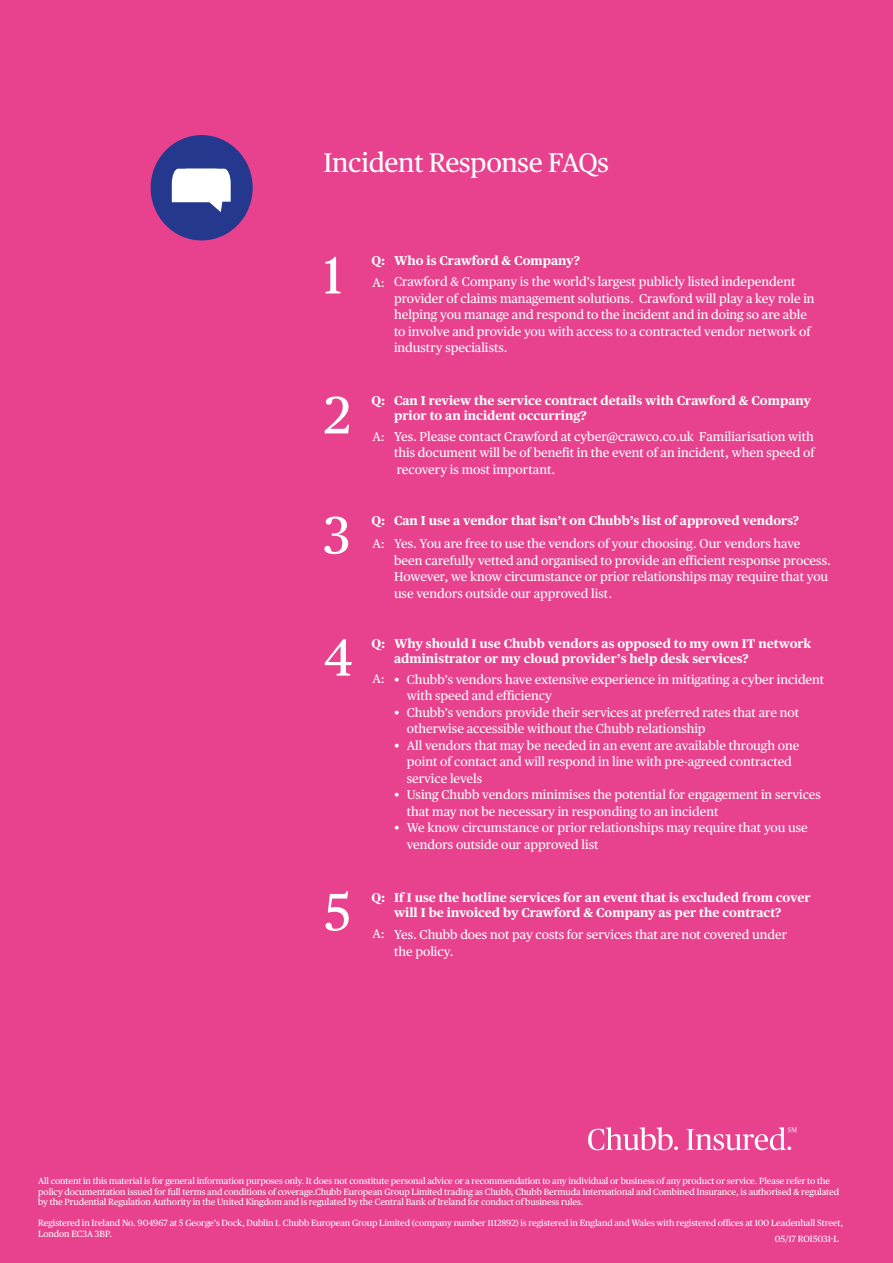
<style>
.page{position:relative;width:893px;height:1263px;background:#e8428e}
.page>*{position:absolute;margin:0;border:0;box-sizing:border-box;transform-origin:0 0}
.t1{font:52.5px "Chubb Publico Text";color:#fff}
.t2{font:27px "Chubb Publico Text";letter-spacing:-.01em;color:#fff}
.t3{font:12.75px/16.5px "Chubb Publico Text";color:#fff}
.t4{font:700 12.75px/15px "Chubb Publico Text";color:#fff}
.t5{font:9px/10.5px "Chubb Publico Text";letter-spacing:-.01em;color:#fff}
</style>
<div class="page">
<div style="left:151px;top:135px;width:102px;height:105px;background:#24388d;border-radius:50%"></div>
<svg style="left:172px;top:169px;width:59px;height:43px"></svg>
<svg style="left:588px;top:1127px;width:90px;height:23px"></svg>
<svg style="left:686px;top:1127px;width:111px;height:23px"></svg>
<h2 class="t2" style="left:323px;top:142px;width:287px">Incident Response FAQs</h2>
<h1 class="t1" style="left:323px;top:236px;width:20px">1</h1>
<p class="t4" style="left:371px;top:252px;width:210px">Q: Who is Crawford &amp; Company?</p>
<p class="t3" style="left:372px;top:274px;width:14px">A:</p>
<p class="t3" style="left:394px;top:273px;width:422px">Crawford &amp; Company is the world’s largest publicly listed independent provider of claims management solutions. Crawford will play a key role in helping you manage and respond to the incident and in doing so are able to involve and provide you with access to a contracted vendor network of industry specialists.</p>
<h1 class="t1" style="left:323px;top:375px;width:29px">2</h1>
<p class="t4" style="left:371px;top:393px;width:15px">Q:</p>
<p class="t3" style="left:372px;top:427px;width:14px">A:</p>
<p class="t4" style="left:394px;top:392px;width:418px">Can I review the service contract details with Crawford &amp; Company prior to an incident occurring?</p>
<p class="t3" style="left:394px;top:427px;width:422px;text-align:justify">Yes. Please contact Crawford at cyber@crawco.co.uk Familiarisation with this document will be of benefit in the event of an incident, when speed of recovery is most important.</p>
<h1 class="t1" style="left:323px;top:496px;width:29px">3</h1>
<h1 class="t1" style="left:323px;top:618px;width:31px">4</h1>
<p class="t4" style="left:371px;top:513px;width:15px">Q:</p>
<p class="t3" style="left:372px;top:535px;width:14px">A:</p>
<p class="t4" style="left:394px;top:513px;width:407px">Can I use a vendor that isn’t on Chubb’s list of approved vendors?</p>
<p class="t3" style="left:394px;top:535px;width:438px">Yes. You are free to use the vendors of your choosing. Our vendors have been carefully vetted and organised to provide an efficient response process.<br>However, we know circumstance or prior relationships may require that you use vendors outside our approved list.</p>
<p class="t4" style="left:371px;top:635px;width:15px">Q:</p>
<p class="t3" style="left:372px;top:669px;width:14px">A:</p>
<p class="t4" style="left:394px;top:635px;width:419px">Why should I use Chubb vendors as opposed to my own IT network administrator or my cloud provider’s help desk services?</p>
<p class="t3" style="left:407px;top:670px;width:419px;text-indent:-13px">• Chubb’s vendors have extensive experience in mitigating a cyber incident with speed and efficiency</p>
<p class="t3" style="left:407px;top:703px;width:394px;text-indent:-13px">• Chubb’s vendors provide their services at preferred rates that are not otherwise accessible without the Chubb relationship</p>
<p class="t3" style="left:407px;top:736px;width:394px;text-indent:-13px">• All vendors that may be needed in an event are available through one point of contact and will respond in line with pre-agreed contracted service levels</p>
<p class="t3" style="left:407px;top:786px;width:416px;text-indent:-13px">• Using Chubb vendors minimises the potential for engagement in services that may not be necessary in responding to an incident</p>
<p class="t3" style="left:407px;top:819px;width:403px;text-indent:-13px">• We know circumstance or prior relationships may require that you use vendors outside our approved list</p>
<h1 class="t1" style="left:323px;top:872px;width:29px">5</h1>
<p class="t4" style="left:371px;top:889px;width:15px">Q:</p>
<p class="t3" style="left:372px;top:924px;width:14px">A:</p>
<p class="t4" style="left:394px;top:889px;width:418px">If I use the hotline services for an event that is excluded from cover will I be invoiced by Crawford &amp; Company as per the contract?</p>
<p class="t3" style="left:394px;top:925px;width:395px">Yes. Chubb does not pay costs for services that are not covered under the policy.</p>
<p class="t5" style="left:38px;top:1175px;width:802px">All content in this material is for general information purposes only. It does not constitute personal advice or a recommendation to any individual or business of any product or service. Please refer to the policy documentation issued for full terms and conditions of coverage.Chubb European Group Limited trading as Chubb, Chubb Bermuda International and Combined Insurance, is authorised &amp; regulated by the Prudential Regulation Authority in the United Kingdom and is regulated by the Central Bank of Ireland for conduct of business rules.</p>
<p class="t5" style="left:38px;top:1217px;width:807px">Registered in Ireland No. 904967 at 5 George’s Dock, Dublin 1. Chubb European Group Limited (company number 1112892) is registered in England and Wales with registered offices at 100 Leadenhall Street,<br>London EC3A 3BP.</p>
<p class="t5" style="left:775px;top:1233px;width:65px">05/17 ROI5031-L</p>
</div>
